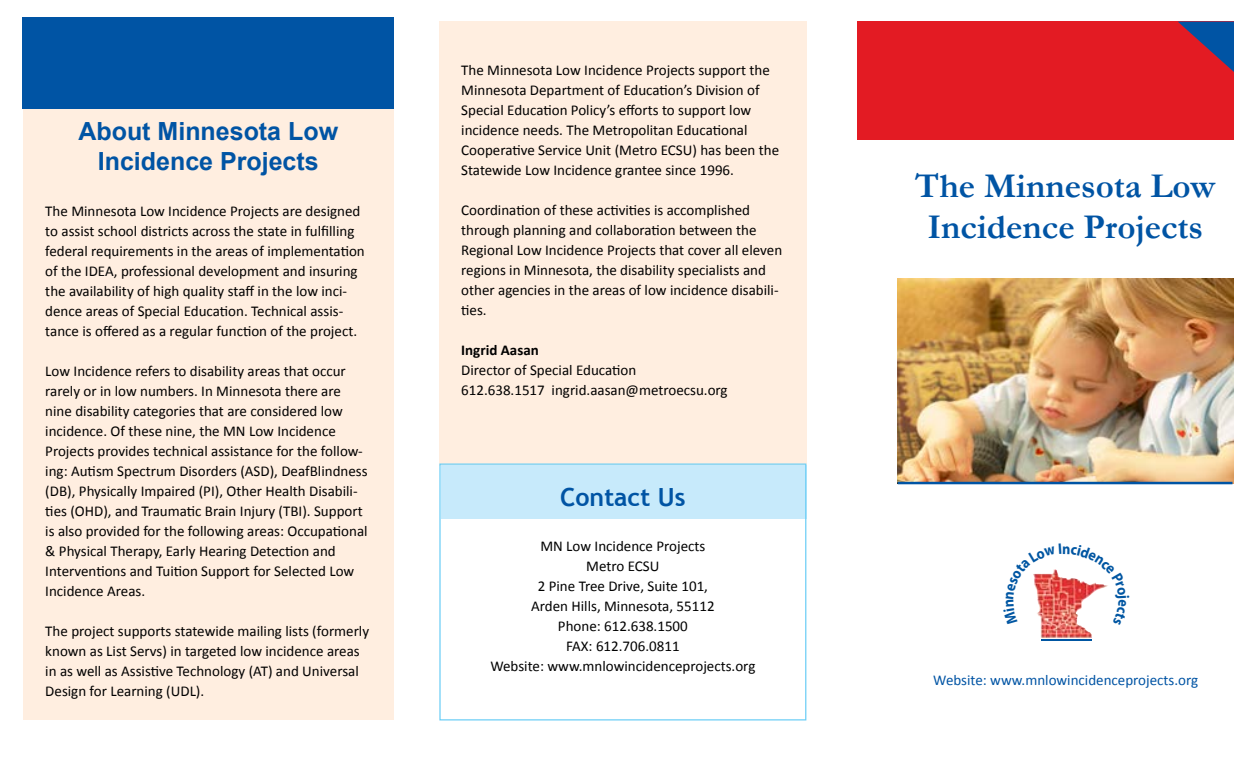
<style>
.page{position:relative;width:1260px;height:765px;background:#fff}
.page>*{position:absolute;margin:0;border:0;box-sizing:border-box;transform-origin:0 0}
.t1{font:700 35px "Garamond";color:#0054a4}
.t2{font:700 25px/30px "Arial";color:#0054a4;text-align:center}
.t3{font:700 25px "Trebuchet MS";color:#0054a4}
.body_content{font:15px/20px "Calibri";color:#000}
.body_content-2{font:15px "Calibri";color:#0054a4}
.s1{font-weight:700}
</style>
<div class="page">
<div style="left:857px;top:21px;width:377px;height:119px;background:#e31b23"></div>
<img style="left:897px;top:279px;width:337px;height:205px">
<svg style="left:1178px;top:22px;width:56px;height:50px"></svg>
<hr style="left:898px;top:482px;width:334px;height:2px;background:#0054a4">
<div style="left:23px;top:99px;width:371px;height:621px;background:#ffeee0"></div>
<div style="left:439px;top:21px;width:367px;height:444px;background:#ffeee0"></div>
<div style="left:441px;top:466px;width:365px;height:53px;background:#c7eafb"></div>
<div style="left:439px;top:463px;width:367px;height:258px;border:1px solid #6dcff6"></div>
<div style="left:22px;top:18px;width:372px;height:91px;background:#0054a4"></div>
<hr style="left:1041px;top:640px;width:50px;height:1px;background:#0056a2">
<img style="left:1040px;top:634px;width:52px;height:4px">
<svg style="left:1033px;top:569px;width:75px;height:65px"></svg>
<h2 class="t2" style="left:78px;top:117px;width:261px">About Minnesota Low<br>Incidence Projects</h2>
<p class="body_content" style="left:45px;top:201px;width:321px">The Minnesota Low Incidence Projects are designed to assist school districts across the state in fulfilling federal requirements in the areas of implementation of the IDEA, professional development and insuring the availability of high quality staff in the low inci&shy;dence areas of Special Education. Technical assis&shy;tance is offered as a regular function of the project.</p>
<p class="body_content" style="left:45px;top:361px;width:324px">Low Incidence refers to disability areas that occur rarely or in low numbers. In Minnesota there are nine disability categories that are considered low incidence. Of these nine, the MN Low Incidence Projects provides technical assistance for the follow&shy;ing: Autism Spectrum Disorders (ASD), DeafBlindness (DB), Physically Impaired (PI), Other Health Disabili&shy;ties (OHD), and Traumatic Brain Injury (TBI). Support is also provided for the following areas: Occupational &amp; Physical Therapy, Early Hearing Detection and Interventions and Tuition Support for Selected Low Incidence Areas.</p>
<p class="body_content" style="left:45px;top:621px;width:325px">The project supports statewide mailing lists (formerly known as List Servs) in targeted low incidence areas in as well as Assistive Technology (AT) and Universal Design for Learning (UDL).</p>
<p class="body_content" style="left:461px;top:60px;width:319px">The Minnesota Low Incidence Projects support the Minnesota Department of Education’s Division of Special Education Policy’s efforts to support low incidence needs. The Metropolitan Educational Cooperative Service Unit (Metro ECSU) has been the Statewide Low Incidence grantee since 1996.</p>
<p class="body_content" style="left:461px;top:200px;width:322px">Coordination of these activities is accomplished through planning and collaboration between the Regional Low Incidence Projects that cover all eleven regions in Minnesota, the disability specialists and other agencies in the areas of low incidence disabili&shy;ties.</p>
<p class="body_content" style="left:461px;top:340px;width:177px"><span class="s1">Ingrid Aasan<br></span>Director of Special Education</p>
<p class="body_content" style="left:461px;top:380px;width:268px">612.638.1517 ingrid.aasan@metroecsu.org</p>
<h2 class="t3" style="left:560px;top:481px;width:127px">Contact Us</h2>
<p class="body_content" style="left:531px;top:536px;width:185px;text-align:center">MN Low Incidence Projects<br>Metro ECSU<br>2 Pine Tree Drive, Suite 101,<br>Arden Hills, Minnesota, 55112</p>
<p class="body_content" style="left:490px;top:616px;width:267px;text-align:center">Phone: 612.638.1500<br>FAX: 612.706.0811<br>Website: www.mnlowincidenceprojects.org</p>
<h1 class="t1" style="left:915px;top:162px;width:302px">The Minnesota Low</h1>
<h1 class="t1" style="left:927px;top:203px;width:277px">Incidence Projects</h1>
<p class="body_content-2" style="left:933px;top:671px;width:267px">Website: www.mnlowincidenceprojects.org</p>
</div>
